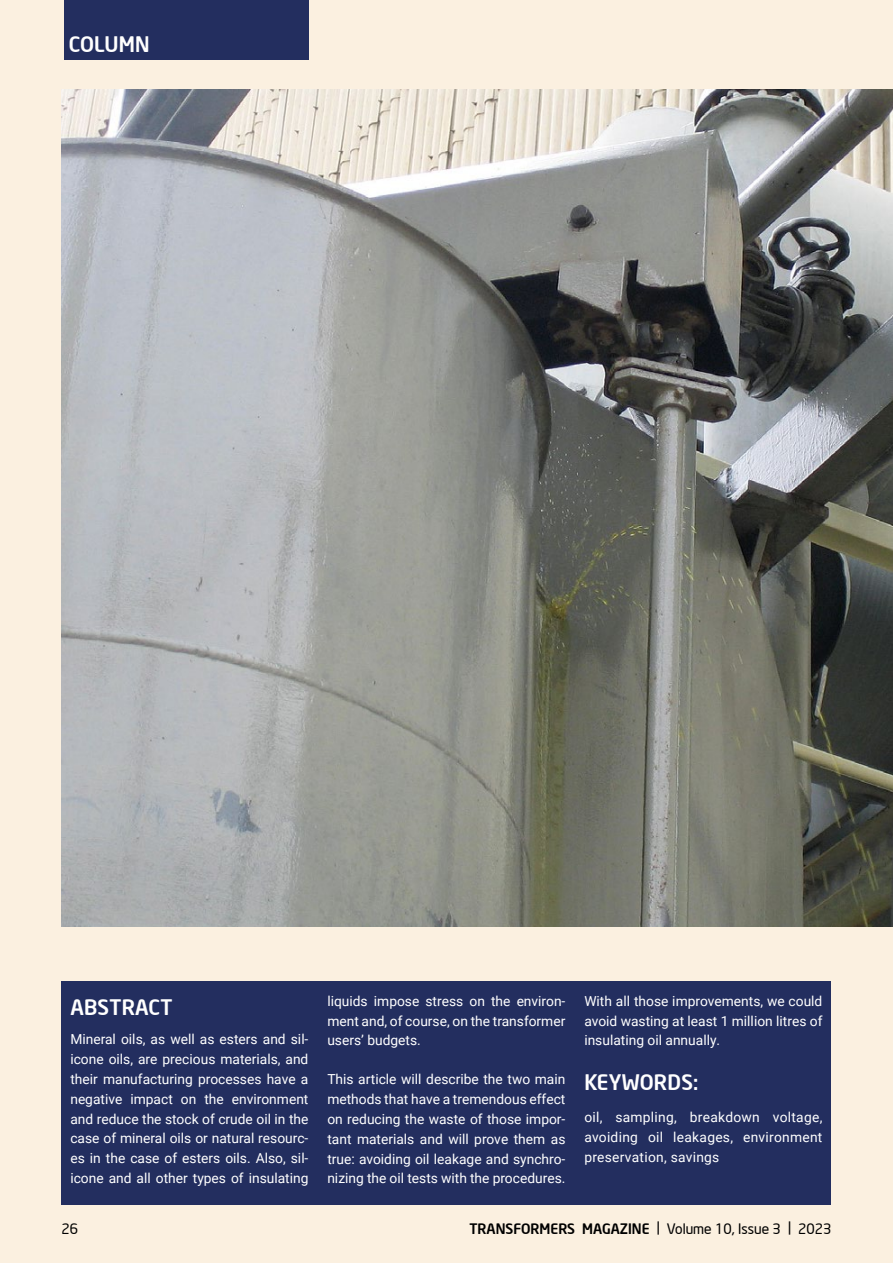
<style>
.page{position:relative;width:893px;height:1263px;background:#fbf0e0}
.page>*{position:absolute;margin:0;border:0;box-sizing:border-box;transform-origin:0 0}
.t1{font:500 21px "Neo Sans Intel";letter-spacing:.01em;color:#fff}
.t2{font:14.25px "Neo Sans Intel";color:#000}
.t3{font:13.8px/19.8px "Roboto";color:#fff;text-align:justify}
.s1{font-weight:500}
</style>
<div class="page">
<img style="left:61px;top:89px;width:832px;height:837px">
<div style="left:61px;top:981px;width:770px;height:224px;background:#232e5f"></div>
<div style="left:64px;top:0;width:244px;height:60px;background:#232e5f"></div>
<h1 class="t1" style="left:69px;top:31px;width:82px">COLUMN</h1>
<h1 class="t1" style="left:70px;top:994px;width:104px">ABSTRACT</h1>
<p class="t3" style="left:70px;top:1029px;width:240px">Mineral oils, as well as esters and sil&shy;icone oils, are precious materials, and their manufacturing processes have a negative impact on the environment and reduce the stock of crude oil in the case of mineral oils or natural resourc&shy;es in the case of esters oils. Also, sil&shy;icone and all other types of insulating</p>
<p class="t3" style="left:327px;top:990px;width:240px">liquids impose stress on the environ&shy;ment and, of course, on the transformer users’ budgets.</p>
<p class="t3" style="left:327px;top:1069px;width:240px">This article will describe the two main methods that have a tremendous effect on reducing the waste of those impor&shy;tant materials and will prove them as true: avoiding oil leakage and synchro&shy;nizing the oil tests with the procedures.</p>
<p class="t3" style="left:584px;top:990px;width:240px">With all those improvements, we could avoid wasting at least 1 million litres of insulating oil annually.</p>
<h1 class="t1" style="left:584px;top:1069px;width:116px">KEYWORDS:</h1>
<p class="t3" style="left:584px;top:1107px;width:240px">oil, sampling, breakdown voltage, avoiding oil leakages, environment preservation, savings</p>
<p class="t2" style="left:61px;top:1220px;width:18px">26</p>
<p class="t2" style="left:469px;top:1220px;width:363px"><span class="s1">TRANSFORMERS MAGAZINE</span> | Volume 10, Issue 3 | 2023</p>
</div>
